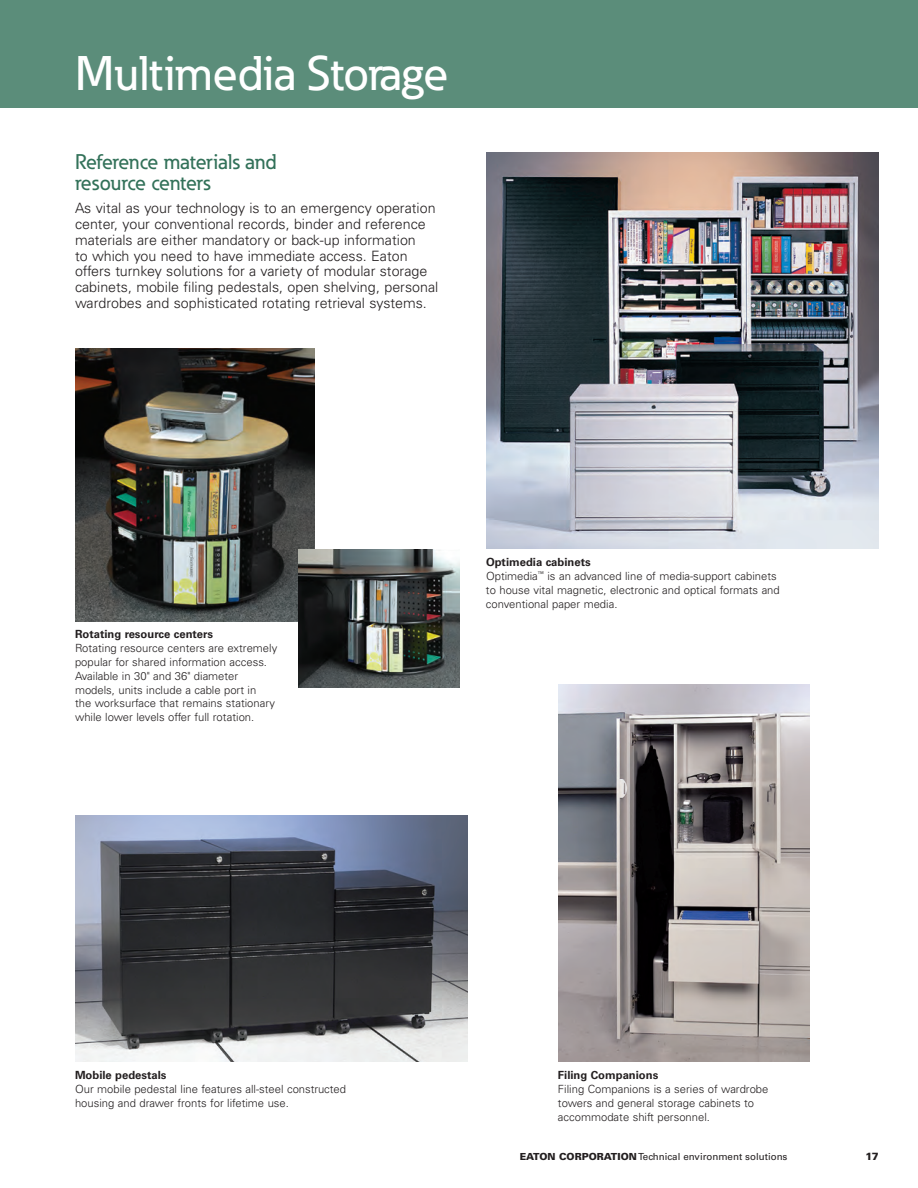
<style>
.page{position:relative;width:918px;height:1188px;background:#fff}
.page>*{position:absolute;margin:0;border:0;box-sizing:border-box;transform-origin:0 0}
._01_Headline___ADJ_S{font:500 48px "Eaton";color:#fff}
._02_Body__8_5_pt{font:500 21px/21px "Eaton";color:#327159}
._02_Body__8_5_pt-2{font:300 14.25px/15.8px "Univers LT Std";color:#231f20}
._05_Caption_Body{font:300 11.25px/13.8px "Univers LT Std";color:#231f20}
._05_Caption_Head{font:700 11.25px "Univers LT Std";color:#231f20}
.t1{font:900 10.5px "Univers LT Std";color:#231f20}
.t2{font:9.75px "Univers LT Std";color:#231f20}
.s1{font-weight:900}
</style>
<div class="page">
<div style="left:0;top:0;width:918px;height:108px;background:#5b8d7a"></div>
<img style="left:486px;top:153px;width:393px;height:396px">
<img style="left:558px;top:684px;width:252px;height:378px">
<img style="left:75px;top:348px;width:239px;height:273px">
<img style="left:299px;top:549px;width:161px;height:139px">
<img style="left:75px;top:815px;width:393px;height:247px">
<p class="_01_Headline___ADJ_S" style="left:75px;top:44px;width:375px">Multimedia Storage</p>
<p class="_02_Body__8_5_pt" style="left:75px;top:151px;width:203px">Reference materials and resource centers</p>
<p class="_02_Body__8_5_pt-2" style="left:75px;top:200px;width:365px">As vital as your technology is to an emergency operation center, your conventional records, binder and reference materials are either mandatory or back-up information<br>to which you need to have immediate access. Eaton offers turnkey solutions for a variety of modular storage cabinets, mobile filing pedestals, open shelving, personal wardrobes and sophisticated rotating retrieval systems.</p>
<p class="_05_Caption_Head" style="left:75px;top:628px;width:140px">Rotating resource centers</p>
<p class="_05_Caption_Body" style="left:75px;top:641px;width:204px">Rotating resource centers are extremely popular for shared information access.<br>Available in 30" and 36" diameter models, units include a cable port in<br>the worksurface that remains stationary while lower levels offer full rotation.</p>
<p class="_05_Caption_Head" style="left:486px;top:556px;width:106px">Optimedia cabinets</p>
<p class="_05_Caption_Body" style="left:486px;top:569px;width:295px">Optimedia<sup>™</sup> is an advanced line of media-support cabinets to house vital magnetic, electronic and optical formats and conventional paper media.</p>
<p class="_05_Caption_Head" style="left:75px;top:1069px;width:93px">Mobile pedestals</p>
<p class="_05_Caption_Body" style="left:75px;top:1082px;width:273px">Our mobile pedestal line features all-steel constructed housing and drawer fronts for lifetime use.</p>
<p class="_05_Caption_Head" style="left:558px;top:1069px;width:102px">Filing Companions</p>
<p class="_05_Caption_Body" style="left:558px;top:1082px;width:212px">Filing Companions is a series of wardrobe towers and general storage cabinets to accommodate shift personnel.</p>
<p class="t2" style="left:520px;top:1151px;width:269px"><span class="s1">EATON CORPORATION</span> Technical environment solutions</p>
<p class="t1" style="left:866px;top:1150px;width:15px">17</p>
</div>
